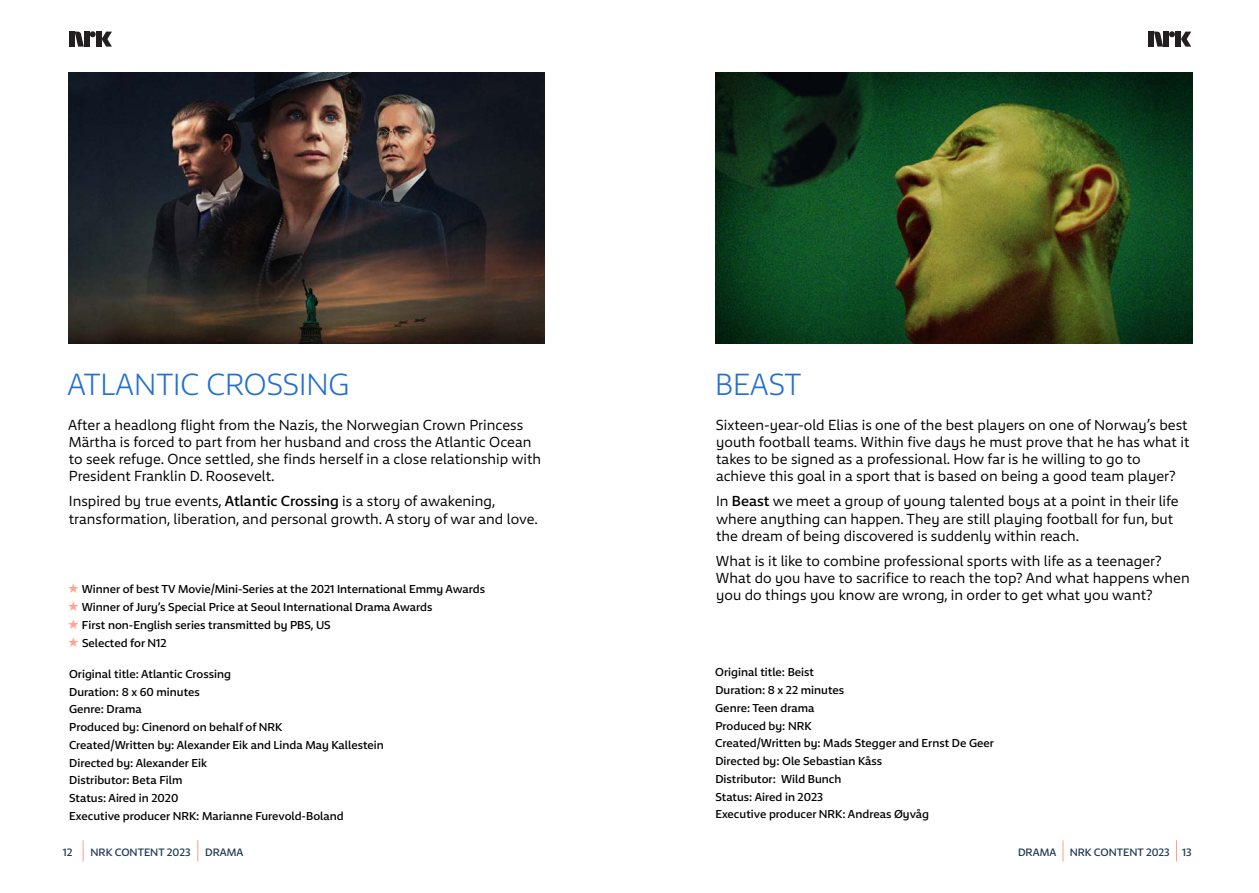
<style>
.page{position:relative;width:1259px;height:893px;background:#fff}
.page>*{position:absolute;margin:0;border:0;box-sizing:border-box;transform-origin:0 0}
.Overskrift{font:300 30px "NRK Sans";color:#236fd0}
.Mengdetekst_nrk_sans{font:14.25px/17.1px "NRK Sans";color:#000}
.faktaliste{font:500 11.25px "NRK Sans";color:#000}
.t1{font:500 10.5px "NRK Sans";color:#223956}
.s1{font-weight:500}
.s2{color:#ffa395}
</style>
<div class="page">
<svg style="left:1176px;top:840px;width:1px;height:21px"></svg>
<svg style="left:1062px;top:840px;width:1px;height:21px"></svg>
<svg style="left:83px;top:840px;width:1px;height:21px"></svg>
<svg style="left:197px;top:840px;width:1px;height:21px"></svg>
<div style="left:69px;top:32px;width:5px;height:15px;background:#231f20"></div>
<div style="left:84px;top:32px;width:5px;height:15px;background:#231f20"></div>
<div style="left:96px;top:32px;width:5px;height:15px;background:#231f20"></div>
<svg style="left:90px;top:31px;width:6px;height:6px"></svg>
<svg style="left:102px;top:32px;width:10px;height:15px"></svg>
<svg style="left:75px;top:32px;width:9px;height:15px"></svg>
<div style="left:1148px;top:32px;width:5px;height:15px;background:#231f20"></div>
<div style="left:1163px;top:32px;width:5px;height:15px;background:#231f20"></div>
<div style="left:1175px;top:32px;width:5px;height:15px;background:#231f20"></div>
<svg style="left:1169px;top:31px;width:6px;height:6px"></svg>
<svg style="left:1181px;top:32px;width:10px;height:15px"></svg>
<svg style="left:1154px;top:32px;width:9px;height:15px"></svg>
<img style="left:68px;top:72px;width:477px;height:271px">
<img style="left:715px;top:72px;width:477px;height:271px">
<p class="Overskrift" style="left:68px;top:365px;width:283px">ATLANTIC CROSSING</p>
<p class="Mengdetekst_nrk_sans" style="left:68px;top:416px;width:474px">After a headlong flight from the Nazis, the Norwegian Crown Princess Märtha is forced to part from her husband and cross the Atlantic Ocean to seek refuge. Once settled, she finds herself in a close relationship with President Franklin D. Roosevelt.</p>
<p class="Mengdetekst_nrk_sans" style="left:69px;top:493px;width:471px">Inspired by true events, <span class="s1">Atlantic Crossing</span> is a story of awakening, transformation, liberation, and personal growth. A story of war and love.</p>
<p class="faktaliste" style="left:67px;top:582px;width:419px"><span class="s2">★</span> Winner of best TV Movie/Mini-Series at the 2021 International Emmy Awards</p>
<p class="faktaliste" style="left:67px;top:600px;width:366px"><span class="s2">★</span> Winner of Jury’s Special Price at Seoul International Drama Awards</p>
<p class="faktaliste" style="left:67px;top:618px;width:265px"><span class="s2">★</span> First non-English series transmitted by PBS, US</p>
<p class="faktaliste" style="left:67px;top:635px;width:101px"><span class="s2">★</span> Selected for N12</p>
<p class="faktaliste" style="left:69px;top:667px;width:164px">Original title: Atlantic Crossing</p>
<p class="faktaliste" style="left:69px;top:684px;width:132px">Duration: 8 x 60 minutes</p>
<p class="faktaliste" style="left:69px;top:702px;width:74px">Genre: Drama</p>
<p class="faktaliste" style="left:69px;top:720px;width:215px">Produced by: Cinenord on behalf of NRK</p>
<p class="faktaliste" style="left:69px;top:738px;width:316px">Created/Written by: Alexander Eik and Linda May Kallestein</p>
<p class="faktaliste" style="left:69px;top:755px;width:139px">Directed by: Alexander Eik</p>
<p class="faktaliste" style="left:69px;top:773px;width:115px">Distributor: Beta Film</p>
<p class="faktaliste" style="left:69px;top:791px;width:111px">Status: Aired in 2020</p>
<p class="faktaliste" style="left:69px;top:809px;width:276px">Executive producer NRK: Marianne Furevold-Boland</p>
<p class="Overskrift" style="left:715px;top:365px;width:87px">BEAST</p>
<p class="Mengdetekst_nrk_sans" style="left:716px;top:416px;width:475px">Sixteen-year-old Elias is one of the best players on one of Norway’s best youth football teams. Within five days he must prove that he has what it takes to be signed as a professional. How far is he willing to go to achieve this goal in a sport that is based on being a good team player?</p>
<p class="Mengdetekst_nrk_sans" style="left:716px;top:493px;width:464px">In <span class="s1">Beast</span> we meet a group of young talented boys at a point in their life where anything can happen. They are still playing football for fun, but the dream of being discovered is suddenly within reach.</p>
<p class="Mengdetekst_nrk_sans" style="left:716px;top:553px;width:475px">What is it like to combine professional sports with life as a teenager?<br>What do you have to sacrifice to reach the top? And what happens when you do things you know are wrong, in order to get what you want?</p>
<p class="faktaliste" style="left:715px;top:665px;width:100px">Original title: Beist</p>
<p class="faktaliste" style="left:715px;top:683px;width:130px">Duration: 8 x 22 minutes</p>
<p class="faktaliste" style="left:715px;top:701px;width:101px">Genre: Teen drama</p>
<p class="faktaliste" style="left:715px;top:718px;width:98px">Produced by: NRK</p>
<p class="faktaliste" style="left:715px;top:736px;width:280px">Created/Written by: Mads Stegger and Ernst De Geer</p>
<p class="faktaliste" style="left:715px;top:754px;width:168px">Directed by: Ole Sebastian Kåss</p>
<p class="faktaliste" style="left:715px;top:772px;width:127px">Distributor: Wild Bunch</p>
<p class="faktaliste" style="left:715px;top:789px;width:109px">Status: Aired in 2023</p>
<p class="faktaliste" style="left:715px;top:807px;width:215px">Executive producer NRK: Andreas Øyvåg</p>
<p class="t1" style="left:63px;top:845px;width:11px">12</p>
<p class="t1" style="left:91px;top:845px;width:102px">NRK CONTENT 2023</p>
<p class="t1" style="left:205px;top:845px;width:40px">DRAMA</p>
<p class="t1" style="left:1018px;top:845px;width:40px">DRAMA</p>
<p class="t1" style="left:1069px;top:845px;width:123px">NRK CONTENT 2023 13</p>
</div>
